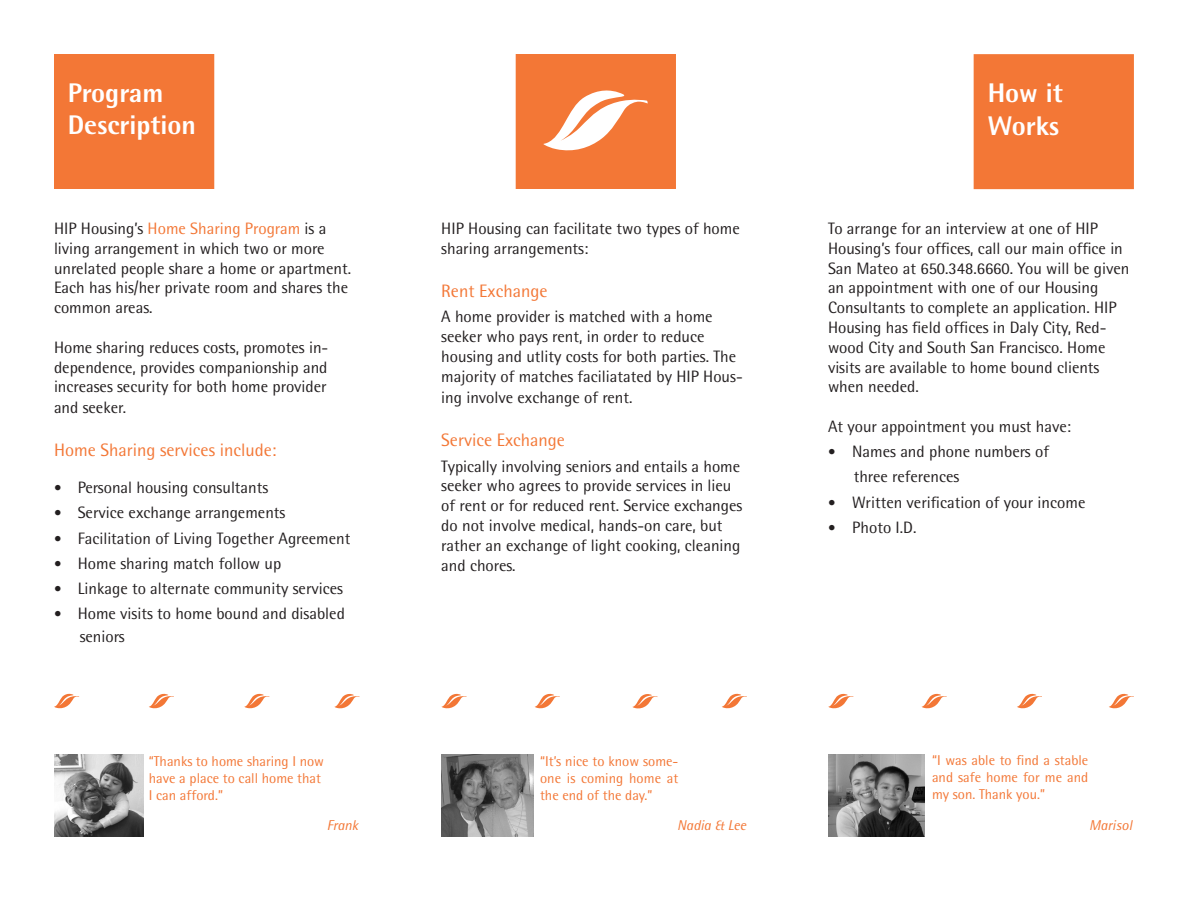
<style>
.page{position:relative;width:1188px;height:918px;background:#fff}
.page>*{position:absolute;margin:0;border:0;box-sizing:border-box;transform-origin:0 0}
.t1{font:800 27px/32.4px "Rotis Semi Sans";color:#fff}
.t2{font:18px "Rotis Semi Sans";color:#f37736}
.t3{font:16.5px/19.8px "Rotis Semi Sans";color:#231f20}
.t4{font:14.25px/17.1px "Rotis Semi Sans";color:#f37736;text-align:justify}
.t5{font:italic 14.25px "Rotis Semi Sans";color:#f37736}
.s1{color:#f37736}
.s2{font-size:15px}
</style>
<div class="page">
<div style="left:516px;top:55px;width:159px;height:133px;background:#f37736"></div>
<div style="left:516px;top:54px;width:160px;height:135px;border:2px solid #f37736"></div>
<div style="left:55px;top:55px;width:159px;height:133px;background:#f37736"></div>
<div style="left:54px;top:54px;width:160px;height:135px;border:2px solid #f37736"></div>
<div style="left:974px;top:55px;width:159px;height:133px;background:#f37736"></div>
<div style="left:974px;top:54px;width:160px;height:135px;border:2px solid #f37736"></div>
<img style="left:828px;top:754px;width:97px;height:83px">
<img style="left:441px;top:754px;width:92px;height:83px">
<img style="left:54px;top:754px;width:89px;height:83px">
<svg style="left:632px;top:694px;width:26px;height:15px"></svg>
<svg style="left:543px;top:90px;width:105px;height:61px"></svg>
<svg style="left:441px;top:693px;width:26px;height:16px"></svg>
<svg style="left:535px;top:693px;width:25px;height:16px"></svg>
<svg style="left:722px;top:693px;width:25px;height:16px"></svg>
<svg style="left:54px;top:693px;width:25px;height:16px"></svg>
<svg style="left:149px;top:693px;width:25px;height:16px"></svg>
<svg style="left:244px;top:693px;width:25px;height:16px"></svg>
<svg style="left:334px;top:694px;width:26px;height:15px"></svg>
<svg style="left:828px;top:693px;width:25px;height:16px"></svg>
<svg style="left:922px;top:693px;width:25px;height:16px"></svg>
<svg style="left:1017px;top:693px;width:25px;height:16px"></svg>
<svg style="left:1109px;top:693px;width:25px;height:16px"></svg>
<p class="t1" style="left:68px;top:76px;width:130px">Program<br>Description</p>
<p class="t3" style="left:54px;top:218px;width:299px">HIP Housing’s <span class="s1">Home Sharing Program</span> is a living arrangement in which two or more unrelated people share a home or apartment.<br>Each has his/her private room and shares the common areas.</p>
<p class="t3" style="left:54px;top:337px;width:276px;text-align:justify">Home sharing reduces costs, promotes in&shy;dependence, provides companionship and increases security for both home provider</p>
<p class="t3" style="left:54px;top:398px;width:74px">and seeker.</p>
<p class="t2" style="left:54px;top:439px;width:224px">Home Sharing services include:</p>
<p class="t3" style="left:54px;top:478px;width:216px"><span class="s2">•</span> Personal housing consultants</p>
<p class="t3" style="left:54px;top:503px;width:233px"><span class="s2">•</span> Service exchange arrangements</p>
<p class="t3" style="left:54px;top:528px;width:298px"><span class="s2">•</span> Facilitation of Living Together Agreement</p>
<p class="t3" style="left:54px;top:553px;width:229px"><span class="s2">•</span> Home sharing match follow up</p>
<p class="t3" style="left:54px;top:578px;width:291px"><span class="s2">•</span> Linkage to alternate community services</p>
<p class="t3" style="left:54px;top:604px;width:292px"><span class="s2">•</span> Home visits to home bound and disabled</p>
<p class="t3" style="left:80px;top:626px;width:47px">seniors</p>
<p class="t4" style="left:149px;top:752px;width:177px">“Thanks to home sharing I now have a place to call home that</p>
<p class="t4" style="left:149px;top:786px;width:76px">I can afford.”</p>
<p class="t5" style="left:327px;top:817px;width:33px">Frank</p>
<p class="t3" style="left:441px;top:218px;width:300px">HIP Housing can facilitate two types of home sharing arrangements:</p>
<p class="t2" style="left:441px;top:280px;width:108px">Rent Exchange</p>
<p class="t3" style="left:441px;top:307px;width:303px">A home provider is matched with a home seeker who pays rent, in order to reduce housing and utlity costs for both parties. The majority of matches faciliatated by HIP Hous-</p>
<p class="t3" style="left:441px;top:388px;width:193px">ing involve exchange of rent.</p>
<p class="t2" style="left:441px;top:430px;width:125px">Service Exchange</p>
<p class="t3" style="left:441px;top:456px;width:303px">Typically involving seniors and entails a home seeker who agrees to provide services in lieu of rent or for reduced rent. Service exchanges do not involve medical, hands-on care, but rather an exchange of light cooking, cleaning and chores.</p>
<p class="t4" style="left:540px;top:752px;width:140px">“It’s nice to know some&shy;one is coming home at the end of the day.”</p>
<p class="t5" style="left:677px;top:817px;width:70px">Nadia &amp; Lee</p>
<p class="t1" style="left:988px;top:76px;width:77px">How it<br>Works</p>
<p class="t3" style="left:828px;top:218px;width:303px">To arrange for an interview at one of HIP Housing’s four offices, call our main office in San Mateo at 650.348.6660. You will be given an appointment with one of our Housing Consultants to complete an application. HIP Housing has field offices in Daly City, Red&shy;wood City and South San Francisco. Home visits are available to home bound clients when needed.</p>
<p class="t3" style="left:828px;top:416px;width:245px">At your appointment you must have:</p>
<p class="t3" style="left:828px;top:442px;width:222px"><span class="s2">•</span> Names and phone numbers of</p>
<p class="t3" style="left:854px;top:467px;width:107px">three references</p>
<p class="t3" style="left:828px;top:492px;width:259px"><span class="s2">•</span> Written verification of your income</p>
<p class="t3" style="left:828px;top:517px;width:90px"><span class="s2">•</span> Photo I.D.</p>
<p class="t4" style="left:932px;top:752px;width:158px">“I was able to find a stable and safe home for me and my son. Thank you.”</p>
<p class="t5" style="left:1089px;top:816px;width:45px">Marisol</p>
</div>
